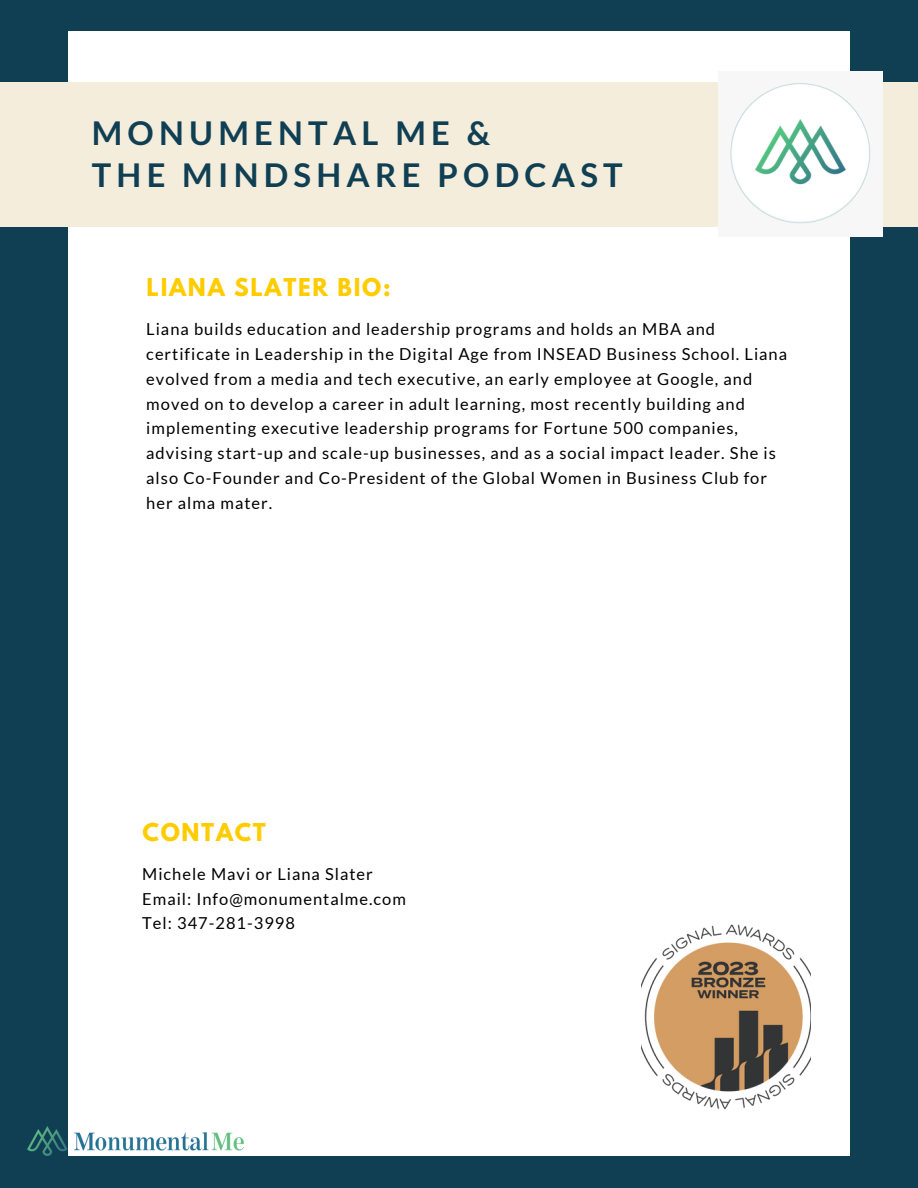
<style>
.page{position:relative;width:918px;height:1188px;background:#103f54}
.page>*{position:absolute;margin:0;border:0;box-sizing:border-box;transform-origin:0 0}
.t1{font:700 32.85px "Lato";letter-spacing:.16em;color:#103f54}
.t2{font:700 21.75px "League Spartan";letter-spacing:.08em;color:#fc0}
.t3{font:16.5px/24.8px "Lato";letter-spacing:.06em;color:#000}
</style>
<div class="page">
<div style="left:69px;top:31px;width:781px;height:1125px;background:#fff"></div>
<div style="left:0;top:82px;width:918px;height:144px;background:#f4eddb"></div>
<img style="left:27px;top:1126px;width:216px;height:30px">
<div style="left:719px;top:71px;width:164px;height:166px;background:#f7f7f7"></div>
<img style="left:727px;top:80px;width:147px;height:146px">
<img style="left:642px;top:924px;width:169px;height:186px">
<p class="t1" style="left:92px;top:113px;width:400px">MONUMENTAL ME &amp;</p>
<p class="t1" style="left:92px;top:154px;width:533px">THE MINDSHARE PODCAST</p>
<p class="t2" style="left:147px;top:277px;width:246px">LIANA SLATER BIO:</p>
<p class="t3" style="left:146px;top:317px;width:642px">Liana builds education and leadership programs and holds an MBA and certificate in Leadership in the Digital Age from INSEAD Business School. Liana evolved from a media and tech executive, an early employee at Google, and moved on to develop a career in adult learning, most recently building and implementing executive leadership programs for Fortune 500 companies, advising start-up and scale-up businesses, and as a social impact leader. She is also Co-Founder and Co-President of the Global Women in Business Club for her alma mater.</p>
<p class="t2" style="left:143px;top:821px;width:125px">CONTACT</p>
<p class="t3" style="left:142px;top:861px;width:232px">Michele Mavi or Liana Slater</p>
<p class="t3" style="left:142px;top:886px;width:265px">Email: Info@monumentalme.com</p>
<p class="t3" style="left:142px;top:911px;width:154px">Tel: 347-281-3998</p>
</div>
